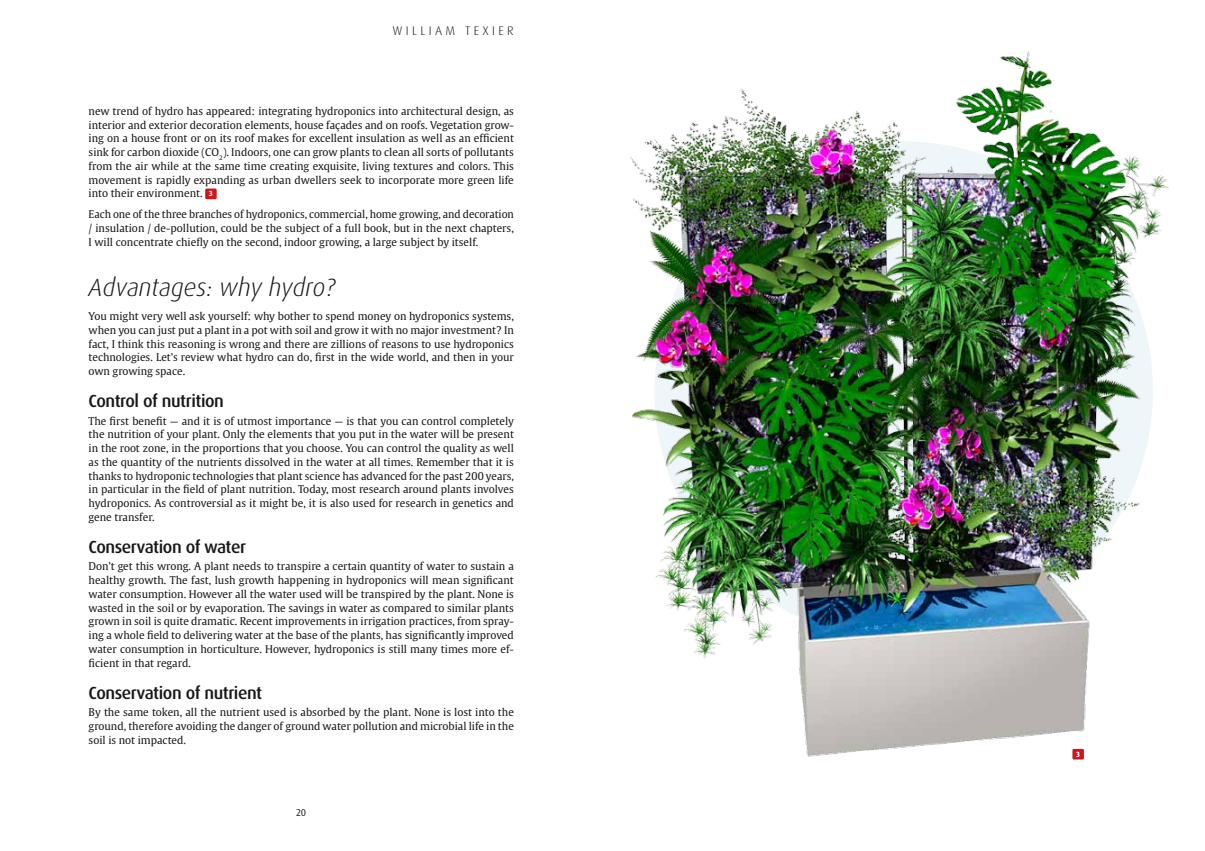
<style>
.page{position:relative;width:1205px;height:851px;background:#fff}
.page>*{position:absolute;margin:0;border:0;box-sizing:border-box;transform-origin:0 0}
.t1{font:italic 300 25px "Dax Pro";color:#181716}
.t2{font:500 17.5px "Dax Pro";letter-spacing:-.025em;color:#181716}
.t3{font:300 12.5px "Dax Pro";letter-spacing:.27em;color:#181716}
.t4{font:10.62px/13.8px "Gulliver";color:#181716;text-align:justify}
.t5{font:10px "Dax Pro";color:#181716}
.t6{font:700 7.5px "Dax Pro";color:#fff}
.s1{font-family:"Dax Pro";font-weight:700;font-size:7.5px;color:#fff}
</style>
<div class="page">
<div style="left:205px;top:188px;width:12px;height:11px;background:#cd171a"></div>
<img style="left:630px;top:51px;width:539px;height:709px">
<div style="left:1072px;top:748px;width:12px;height:11px;background:#cd171a"></div>
<p class="t3" style="left:392px;top:23px;width:123px">WILLIAM TEXIER</p>
<p class="t4" style="left:89px;top:104px;width:427px">new trend of hydro has appeared: integrating hydroponics into architectural design, as interior and exterior decoration elements, house façades and on roofs. Vegetation grow&shy;ing on a house front or on its roof makes for excellent insulation as well as an efficient sink for carbon dioxide (CO<sub>2</sub>). Indoors, one can grow plants to clean all sorts of pollutants from the air while at the same time creating exquisite, living textures and colors. This movement is rapidly expanding as urban dwellers seek to incorporate more green life into their environment. <span class="s1">3</span></p>
<p class="t4" style="left:89px;top:207px;width:427px">Each one of the three branches of hydroponics, commercial, home growing, and decoration / insulation / de-pollution, could be the subject of a full book, but in the next chapters, I will concentrate chiefly on the second, indoor growing, a large subject by itself.</p>
<h1 class="t1" style="left:89px;top:271px;width:248px">Advantages: why hydro?</h1>
<p class="t4" style="left:89px;top:309px;width:427px">You might very well ask yourself: why bother to spend money on hydroponics systems, when you can just put a plant in a pot with soil and grow it with no major investment? In fact, I think this reasoning is wrong and there are zillions of reasons to use hydroponics technologies. Let’s review what hydro can do, first in the wide world, and then in your own growing space.</p>
<h2 class="t2" style="left:89px;top:390px;width:137px">Control of nutrition</h2>
<p class="t4" style="left:89px;top:413px;width:427px">The first benefit — and it is of utmost importance — is that you can control completely the nutrition of your plant. Only the elements that you put in the water will be present in the root zone, in the proportions that you choose. You can control the quality as well as the quantity of the nutrients dissolved in the water at all times. Remember that it is thanks to hydroponic technologies that plant science has advanced for the past 200 years, in particular in the field of plant nutrition. Today, most research around plants involves hydroponics. As controversial as it might be, it is also used for research in genetics and gene transfer.</p>
<h2 class="t2" style="left:89px;top:535px;width:159px">Conservation of water</h2>
<p class="t4" style="left:89px;top:559px;width:427px">Don’t get this wrong. A plant needs to transpire a certain quantity of water to sustain a healthy growth. The fast, lush growth happening in hydroponics will mean significant water consumption. However all the water used will be transpired by the plant. None is wasted in the soil or by evaporation. The savings in water as compared to similar plants grown in soil is quite dramatic. Recent improvements in irrigation practices, from spray&shy;ing a whole field to delivering water at the base of the plants, has significantly improved water consumption in horticulture. However, hydroponics is still many times more ef&shy;ficient in that regard.</p>
<h2 class="t2" style="left:89px;top:681px;width:175px">Conservation of nutrient</h2>
<p class="t4" style="left:89px;top:705px;width:427px">By the same token, all the nutrient used is absorbed by the plant. None is lost into the ground, therefore avoiding the danger of ground water pollution and microbial life in the soil is not impacted.</p>
<p class="t5" style="left:296px;top:805px;width:12px">20</p>
<p class="t6" style="left:1076px;top:749px;width:5px">3</p>
</div>
